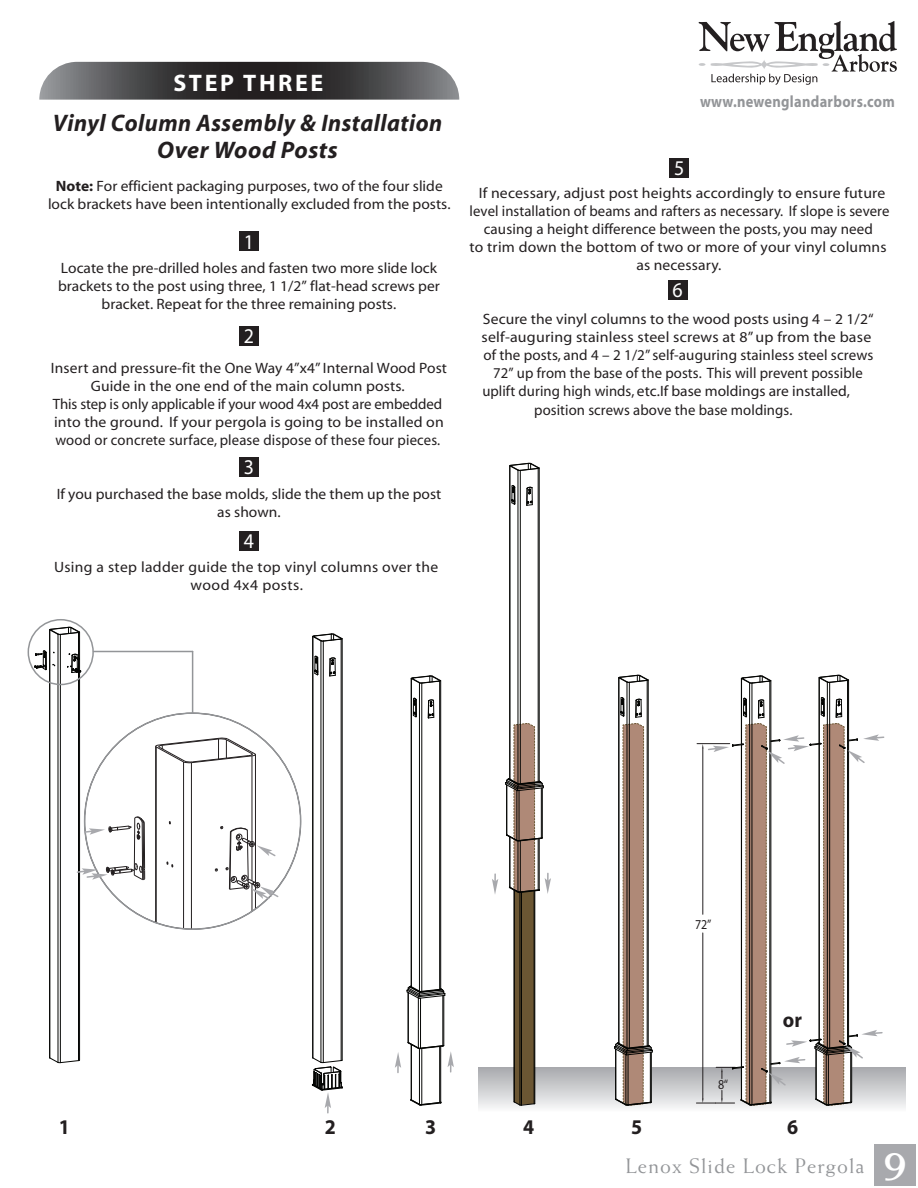
<style>
.page{position:relative;width:918px;height:1188px;background:#fff}
.page>*{position:absolute;margin:0;border:0;box-sizing:border-box;transform-origin:0 0}
.t1{font:italic 700 24px/27px "Myriad";letter-spacing:.02em;color:#231f20;text-align:center}
.t2{font:700 24px "Myriad";letter-spacing:.11em;color:#fff}
.t3{font:21px "Weiss Std";letter-spacing:.05em;color:#939598}
.t4{font:700 21px "Myriad";color:#231f20;scale:.95 1}
.t5{font:21px "Myriad";color:#fff;scale:.95 1}
.t6{font:700 16.35px "Myriad";letter-spacing:.02em;color:#939598;scale:.88 1}
.t7{font:15px/18px "Myriad";letter-spacing:.005em;color:#231f20;text-align:center}
.t8{font:15px/18px "Myriad";letter-spacing:.005em;color:#231f20;text-align:center;scale:1.05 1}
.t9{font:15px/18px "Myriad";letter-spacing:.005em;color:#231f20;text-align:center;scale:1.04 1}
.t10{font:15px "Myriad";letter-spacing:.005em;color:#231f20;scale:1.06 1}
.t11{font:13.65px "Myriad";color:#231f20;scale:.88 1}
.s1{font-weight:700}
.s2{font-weight:700;font-size:46.5px;color:#fff}
</style>
<div class="page">
<svg style="left:84px;top:713px;width:217px;height:210px"></svg>
<hr style="left:156px;top:747px;width:1px;height:176px;background:#231f20">
<hr style="left:183px;top:762px;width:1px;height:167px;background:#231f20">
<hr style="left:191px;top:763px;width:1px;height:166px;background:#231f20">
<hr style="left:252px;top:756px;width:1px;height:86px;background:#231f20">
<hr style="left:155px;top:746px;width:1px;height:177px;background:#231f20">
<hr style="left:255px;top:755px;width:1px;height:128px;background:#231f20">
<svg style="left:155px;top:738px;width:101px;height:25px"></svg>
<hr style="left:58px;top:634px;width:1px;height:428px;background:#040503">
<hr style="left:60px;top:635px;width:1px;height:428px;background:#040503">
<hr style="left:78px;top:671px;width:1px;height:390px;background:#040503">
<hr style="left:49px;top:630px;width:1px;height:428px;background:#040503">
<hr style="left:79px;top:672px;width:1px;height:388px;background:#040503">
<svg style="left:49px;top:1057px;width:31px;height:6px"></svg>
<svg style="left:34px;top:627px;width:48px;height:46px"></svg>
<div style="left:478px;top:1067px;width:428px;height:45px;background:linear-gradient(to bottom,#a7a8ac,#fafbfb)"></div>
<div style="left:874px;top:1144px;width:42px;height:42px;background:#a8a9ad"></div>
<div style="left:239px;top:232px;width:20px;height:19px;background:#231f20"></div>
<div style="left:239px;top:457px;width:20px;height:20px;background:#231f20"></div>
<div style="left:239px;top:531px;width:20px;height:19px;background:#231f20"></div>
<svg style="left:39px;top:62px;width:420px;height:38px;background:#4f4e50"></svg>
<hr style="left:313px;top:637px;width:1px;height:421px;background:#040503">
<hr style="left:321px;top:641px;width:1px;height:421px;background:#040503">
<hr style="left:323px;top:641px;width:1px;height:422px;background:#040503">
<hr style="left:341px;top:639px;width:1px;height:422px;background:#040503">
<hr style="left:312px;top:636px;width:1px;height:422px;background:#040503">
<hr style="left:342px;top:639px;width:1px;height:421px;background:#040503">
<svg style="left:312px;top:633px;width:31px;height:9px"></svg>
<svg style="left:314px;top:656px;width:5px;height:20px"></svg>
<svg style="left:329px;top:658px;width:7px;height:19px"></svg>
<svg style="left:312px;top:1057px;width:31px;height:56px"></svg>
<hr style="left:510px;top:466px;width:1px;height:313px;background:#040503">
<hr style="left:518px;top:470px;width:1px;height:313px;background:#040503">
<hr style="left:520px;top:470px;width:1px;height:314px;background:#040503">
<hr style="left:538px;top:468px;width:1px;height:314px;background:#040503">
<hr style="left:509px;top:466px;width:1px;height:313px;background:#040503">
<hr style="left:539px;top:468px;width:1px;height:314px;background:#040503">
<svg style="left:509px;top:463px;width:31px;height:8px"></svg>
<svg style="left:511px;top:485px;width:5px;height:20px"></svg>
<svg style="left:526px;top:487px;width:7px;height:19px"></svg>
<hr style="left:419px;top:683px;width:1px;height:308px;background:#040503">
<hr style="left:421px;top:683px;width:1px;height:308px;background:#040503">
<hr style="left:439px;top:681px;width:1px;height:308px;background:#040503">
<hr style="left:411px;top:678px;width:1px;height:309px;background:#040503">
<hr style="left:440px;top:681px;width:1px;height:308px;background:#040503">
<svg style="left:411px;top:675px;width:30px;height:9px"></svg>
<svg style="left:413px;top:698px;width:4px;height:20px"></svg>
<svg style="left:428px;top:700px;width:6px;height:19px"></svg>
<svg style="left:406px;top:985px;width:40px;height:14px"></svg>
<hr style="left:418px;top:998px;width:1px;height:50px;background:#040503">
<hr style="left:420px;top:998px;width:1px;height:50px;background:#040503">
<hr style="left:408px;top:992px;width:1px;height:50px;background:#040503">
<hr style="left:443px;top:996px;width:1px;height:49px;background:#040503">
<hr style="left:827px;top:682px;width:1px;height:366px;background:#040503">
<hr style="left:829px;top:682px;width:1px;height:366px;background:#040503">
<hr style="left:847px;top:680px;width:1px;height:366px;background:#040503">
<hr style="left:819px;top:678px;width:1px;height:65px;background:#040503">
<hr style="left:848px;top:680px;width:1px;height:366px;background:#040503">
<svg style="left:818px;top:675px;width:31px;height:8px"></svg>
<div style="left:670px;top:158px;width:19px;height:20px;background:#231f20"></div>
<div style="left:668px;top:280px;width:20px;height:20px;background:#231f20"></div>
<hr style="left:619px;top:678px;width:1px;height:365px;background:#040503">
<hr style="left:627px;top:682px;width:1px;height:366px;background:#040503">
<hr style="left:629px;top:682px;width:1px;height:366px;background:#040503">
<hr style="left:647px;top:680px;width:1px;height:366px;background:#040503">
<hr style="left:618px;top:678px;width:1px;height:365px;background:#040503">
<hr style="left:648px;top:680px;width:1px;height:366px;background:#040503">
<svg style="left:618px;top:675px;width:31px;height:8px"></svg>
<svg style="left:614px;top:697px;width:39px;height:409px"></svg>
<hr style="left:749px;top:683px;width:1px;height:421px;background:#040503">
<hr style="left:752px;top:683px;width:1px;height:422px;background:#040503">
<hr style="left:770px;top:681px;width:1px;height:422px;background:#040503">
<hr style="left:741px;top:678px;width:1px;height:66px;background:#040503">
<hr style="left:771px;top:681px;width:1px;height:421px;background:#040503">
<svg style="left:741px;top:675px;width:31px;height:9px"></svg>
<svg style="left:395px;top:1052px;width:6px;height:21px"></svg>
<svg style="left:407px;top:1042px;width:47px;height:64px"></svg>
<svg style="left:505px;top:723px;width:46px;height:383px"></svg>
<svg style="left:492px;top:874px;width:6px;height:20px"></svg>
<svg style="left:696px;top:697px;width:189px;height:409px"></svg>
<svg style="left:699px;top:21px;width:198px;height:64px"></svg>
<hr style="left:93px;top:651px;width:100px;height:1px;background:#939598">
<hr style="left:192px;top:652px;width:1px;height:61px;background:#939598">
<svg style="left:76px;top:816px;width:70px;height:64px"></svg>
<div style="left:239px;top:326px;width:20px;height:20px;background:#231f20"></div>
<div style="left:28px;top:619px;width:66px;height:66px;border:2px solid #939598;border-radius:50%"></div>
<svg style="left:155px;top:821px;width:125px;height:109px"></svg>
<h1 class="t2" style="left:173px;top:71px;width:152px">STEP THREE</h1>
<h1 class="t1" style="left:53px;top:110px;width:391px">Vinyl Column Assembly &amp; Installation<br>Over Wood Posts</h1>
<p class="t7" style="left:48px;top:177px;width:404px"><span class="s1">Note:</span> For efficient packaging purposes, two of the four slide lock brackets have been intentionally excluded from the posts.</p>
<h2 class="t5" style="left:244px;top:231px;width:12px">1</h2>
<p class="t7" style="left:58px;top:260px;width:383px">Locate the pre-drilled holes and fasten two more slide lock brackets to the post using three, 1 1/2” flat-head screws per bracket. Repeat for the three remaining posts.</p>
<h2 class="t5" style="left:244px;top:326px;width:12px">2</h2>
<p class="t7" style="left:51px;top:359px;width:397px">Insert and pressure-fit the One Way 4”x4” Internal Wood Post Guide in the one end of the main column posts.<br>This step is only applicable if your wood 4x4 post are embedded into the ground. If your pergola is going to be installed on wood or concrete surface, please dispose of these four pieces.</p>
<h2 class="t5" style="left:244px;top:457px;width:12px">3</h2>
<p class="t7" style="left:57px;top:485px;width:386px">If you purchased the base molds, slide the them up the post as shown.</p>
<h2 class="t5" style="left:244px;top:530px;width:12px">4</h2>
<p class="t9" style="left:54px;top:559px;width:371px">Using a step ladder guide the top vinyl columns over the wood 4x4 posts.</p>
<p class="t6" style="left:700px;top:93px;width:223px">www.newenglandarbors.com</p>
<h2 class="t5" style="left:674px;top:158px;width:12px">5</h2>
<p class="t8" style="left:470px;top:185px;width:401px">If necessary, adjust post heights accordingly to ensure future level installation of beams and rafters as necessary. If slope is severe causing a height difference between the posts, you may need<br>to trim down the bottom of two or more of your vinyl columns as necessary.</p>
<p class="t9" style="left:483px;top:311px;width:377px">Secure the vinyl columns to the wood posts using 4 – 2 1/2“</p>
<p class="t10" style="left:482px;top:330px;width:369px">self-auguring stainless steel screws at 8” up from the base</p>
<p class="t7" style="left:483px;top:347px;width:392px">of the posts, and 4 – 2 1/2” self-auguring stainless steel screws</p>
<p class="t7" style="left:493px;top:365px;width:371px">72” up from the base of the posts. This will prevent possible</p>
<p class="t7" style="left:482px;top:383px;width:369px">uplift during high winds, etc.If base moldings are installed,</p>
<h2 class="t5" style="left:673px;top:280px;width:12px">6</h2>
<p class="t7" style="left:534px;top:401px;width:260px">position screws above the base moldings.</p>
<p class="t11" style="left:695px;top:917px;width:20px">72”</p>
<p class="t11" style="left:718px;top:1077px;width:13px">8“</p>
<h2 class="t4" style="left:783px;top:1009px;width:22px">or</h2>
<h2 class="t4" style="left:59px;top:1116px;width:13px">1</h2>
<h2 class="t4" style="left:325px;top:1116px;width:13px">2</h2>
<h2 class="t4" style="left:523px;top:1116px;width:13px">4</h2>
<h2 class="t4" style="left:631px;top:1116px;width:13px">5</h2>
<h2 class="t4" style="left:425px;top:1116px;width:13px">3</h2>
<h2 class="t4" style="left:787px;top:1116px;width:13px">6</h2>
<h2 class="t3" style="left:625px;top:1154px;width:284px">Lenox Slide Lock Pergola <span class="s2">9</span></h2>
</div>
